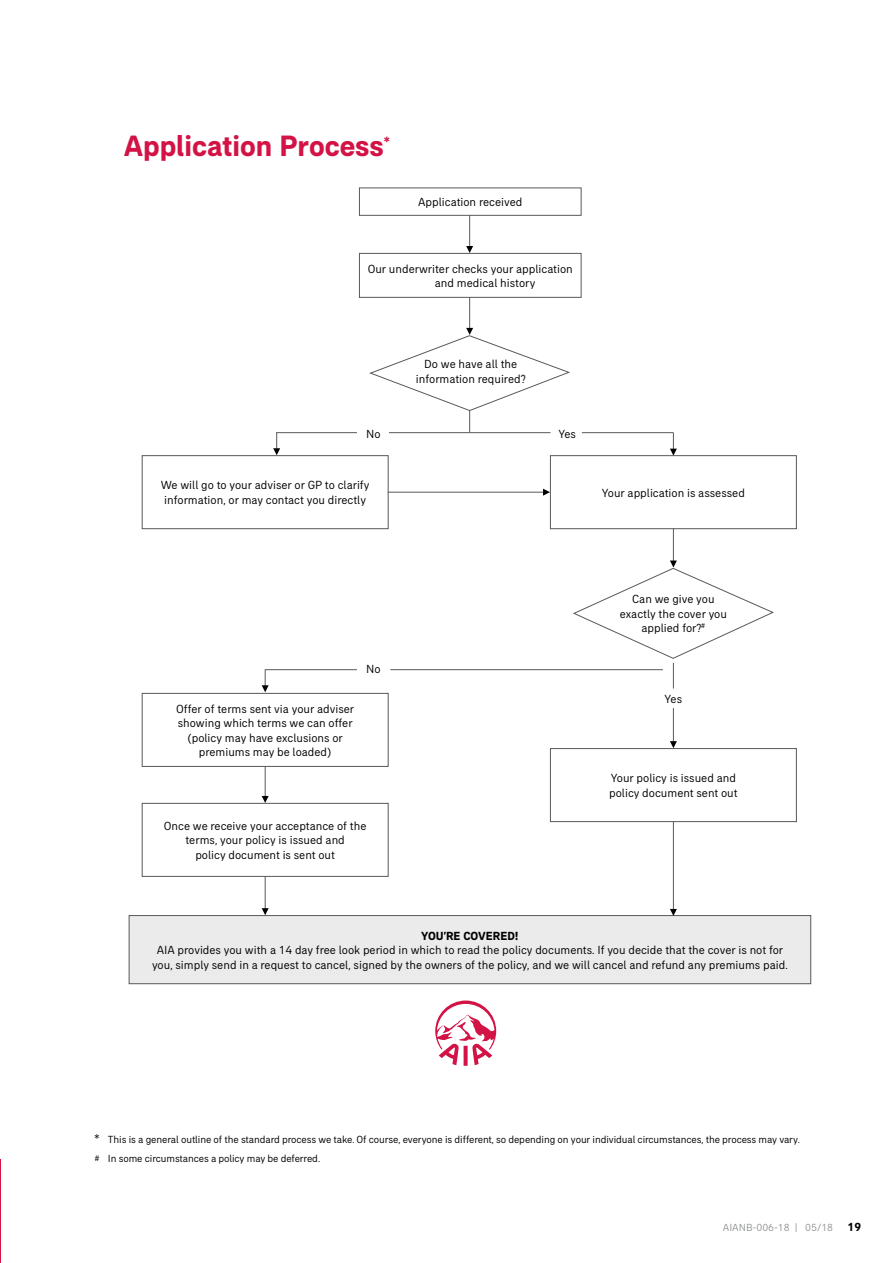
<style>
.page{position:relative;width:893px;height:1263px;background:#fff}
.page>*{position:absolute;margin:0;border:0;box-sizing:border-box;transform-origin:0 0}
.t1{font:700 30px "AIA Everest";color:#d31245}
.t2{font:15.3px "AIA Everest";color:#000}
.t3{font:12px/14.4px "AIA Everest";color:#000;text-align:center}
.t4{font:700 12px "AIA Everest";color:#000}
.t5{font:10.5px/19.5px "AIA Everest";letter-spacing:-.01em;color:#000}
.t6{font:10.5px "AIA Everest";color:#939598}
.t7{font:8.25px "AIA Everest";color:#000}
.s1{font-weight:700;font-size:12px;color:#000}
</style>
<div class="page">
<hr style="left:0;top:1159px;width:1px;height:104px;background:#d31245">
<div style="left:359px;top:188px;width:222px;height:28px;border:1px solid #58595b"></div>
<div style="left:359px;top:253px;width:222px;height:45px;border:1px solid #58595b"></div>
<div style="left:142px;top:455px;width:246px;height:74px;border:1px solid #58595b"></div>
<div style="left:550px;top:455px;width:247px;height:74px;border:1px solid #58595b"></div>
<div style="left:142px;top:693px;width:246px;height:74px;border:1px solid #58595b"></div>
<div style="left:142px;top:803px;width:246px;height:74px;border:1px solid #58595b"></div>
<div style="left:129px;top:915px;width:682px;height:69px;background:#ebebec"></div>
<div style="left:129px;top:915px;width:682px;height:69px;border:1px solid #58595b"></div>
<hr style="left:469px;top:215px;width:1px;height:32px;background:#58595b">
<svg style="left:466px;top:246px;width:7px;height:7px"></svg>
<hr style="left:469px;top:297px;width:1px;height:32px;background:#58595b">
<svg style="left:273px;top:433px;width:7px;height:22px"></svg>
<hr style="left:276px;top:432px;width:81px;height:1px;background:#58595b">
<hr style="left:389px;top:432px;width:162px;height:1px;background:#58595b">
<svg style="left:670px;top:433px;width:7px;height:23px"></svg>
<hr style="left:582px;top:432px;width:91px;height:1px;background:#58595b">
<svg style="left:370px;top:328px;width:200px;height:104px"></svg>
<hr style="left:388px;top:492px;width:156px;height:1px;background:#58595b">
<svg style="left:543px;top:489px;width:7px;height:7px"></svg>
<hr style="left:673px;top:528px;width:1px;height:34px;background:#58595b">
<svg style="left:262px;top:669px;width:7px;height:23px"></svg>
<hr style="left:265px;top:669px;width:92px;height:1px;background:#58595b">
<hr style="left:390px;top:669px;width:273px;height:1px;background:#58595b">
<svg style="left:573px;top:560px;width:201px;height:128px"></svg>
<hr style="left:673px;top:808px;width:1px;height:102px;background:#58595b">
<svg style="left:670px;top:909px;width:7px;height:7px"></svg>
<hr style="left:265px;top:766px;width:1px;height:31px;background:#58595b">
<svg style="left:262px;top:796px;width:7px;height:7px"></svg>
<hr style="left:265px;top:876px;width:1px;height:33px;background:#58595b">
<svg style="left:262px;top:908px;width:7px;height:7px"></svg>
<div style="left:550px;top:748px;width:247px;height:74px;background:#fff;border:1px solid #58595b"></div>
<svg style="left:435px;top:1000px;width:61px;height:66px"></svg>
<hr style="left:673px;top:708px;width:1px;height:33px;background:#58595b">
<svg style="left:670px;top:741px;width:7px;height:7px"></svg>
<h1 class="t1" style="left:124px;top:128px;width:268px">Application Process<sup>*</sup></h1>
<p class="t3" style="left:418px;top:195px;width:106px">Application received</p>
<p class="t3" style="left:435px;top:261px;width:139px;text-align:left;text-indent:-67px">Our underwriter checks your application and medical history</p>
<p class="t3" style="left:416px;top:357px;width:111px">Do we have all the information required?</p>
<p class="t3" style="left:366px;top:426px;width:16px">No</p>
<p class="t3" style="left:558px;top:426px;width:19px">Yes</p>
<p class="t3" style="left:161px;top:478px;width:210px">We will go to your adviser or GP to clarify information, or may contact you directly</p>
<p class="t3" style="left:602px;top:485px;width:145px">Your application is assessed</p>
<p class="t3" style="left:176px;top:701px;width:179px">Offer of terms sent via your adviser showing which terms we can offer (policy may have exclusions or premiums may be loaded)</p>
<p class="t3" style="left:366px;top:661px;width:16px">No</p>
<p class="t3" style="left:164px;top:818px;width:204px">Once we receive your acceptance of the terms, your policy is issued and<br>policy document is sent out</p>
<p class="t3" style="left:620px;top:592px;width:109px">Can we give you exactly the cover you applied for?<sup>#</sup></p>
<p class="t3" style="left:665px;top:691px;width:19px">Yes</p>
<p class="t3" style="left:609px;top:771px;width:130px;text-align:left">Your policy is issued and policy document sent out</p>
<p class="t4" style="left:421px;top:928px;width:99px">YOU’RE COVERED!</p>
<p class="t3" style="left:152px;top:943px;width:637px">AIA provides you with a 14 day free look period in which to read the policy documents. If you decide that the cover is not for you, simply send in a request to cancel, signed by the owners of the policy, and we will cancel and refund any premiums paid.</p>
<p class="t2" style="left:94px;top:1131px;width:7px">*</p>
<p class="t7" style="left:95px;top:1153px;width:6px">#</p>
<p class="t5" style="left:108px;top:1129px;width:693px">This is a general outline of the standard process we take. Of course, everyone is different, so depending on your individual circumstances, the process may vary.<br>In some circumstances a policy may be deferred.</p>
<p class="t6" style="left:723px;top:1221px;width:140px">AIANB-006-18 | 05/18 <span class="s1">19</span></p>
</div>
